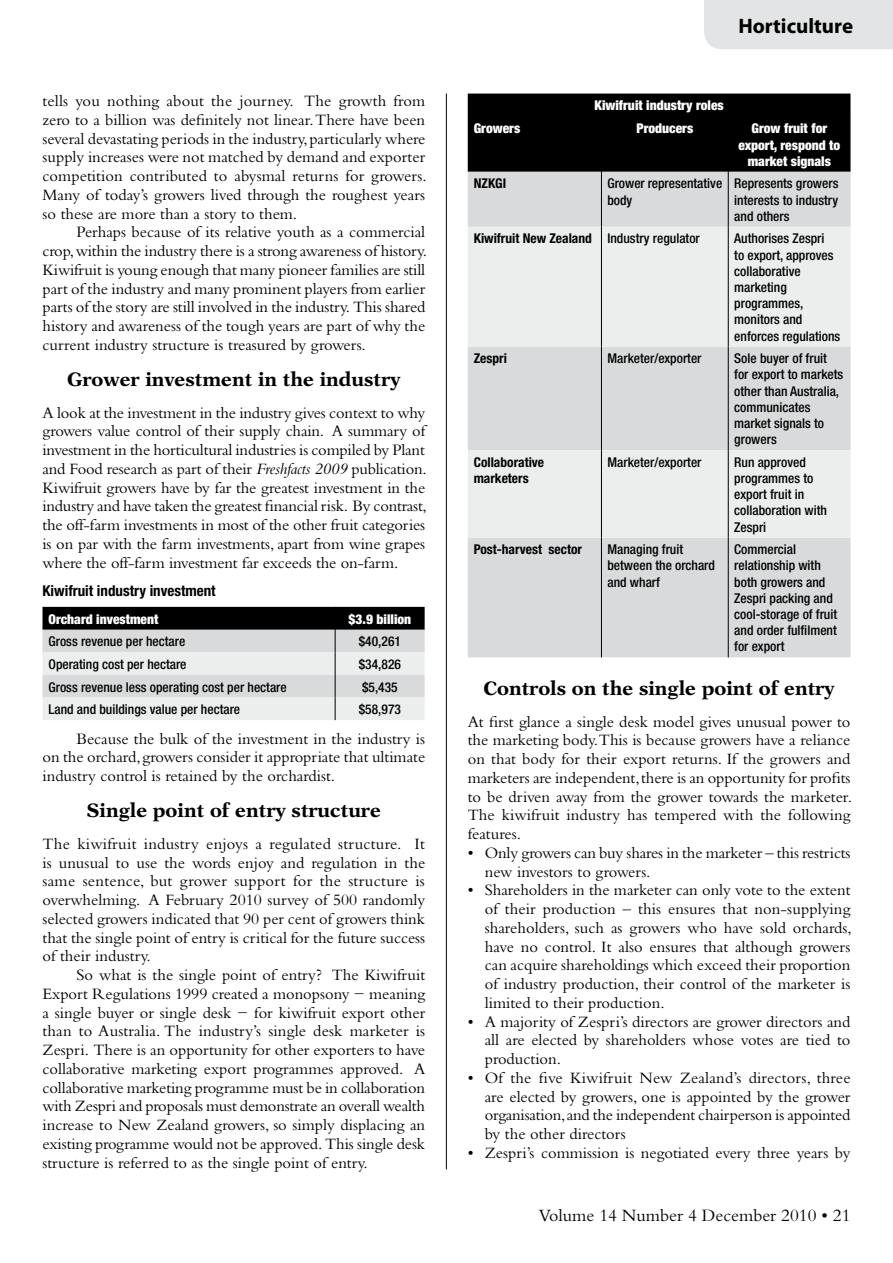
<style>
.page{position:relative;width:893px;height:1263px;background:#fff}
.page>*{position:absolute;margin:0;border:0;box-sizing:border-box;transform-origin:0 0}
.t1{font:700 21px "Myriad Pro";color:#000}
.t2{font:700 19.5px "New Aster";color:#000}
.t3{font:18px "Bembo";color:#000}
.t4{font:16.5px/18.8px "Bembo";letter-spacing:-.01em;color:#000;text-align:justify}
.t5{font:700 condensed 15px "Helvetica Neue";color:#000}
.t6{font:500 condensed 13.5px/16.2px "Helvetica Neue";color:#000}
.t7{font:900 condensed 13.5px/16.2px "Helvetica Neue";color:#fff;text-align:center}
.t8{font:700 condensed 13.5px/16.2px "Helvetica Neue";color:#000}
.s1{font-style:italic}
.s2{font-weight:500}
</style>
<div class="page">
<hr style="left:446px;top:94px;width:1px;height:1075px;background:#000">
<svg style="left:43px;top:607px;width:382px;height:113px;background:#b4b5b5"></svg>
<div style="left:468px;top:94px;width:382px;height:78px;background:#000"></div>
<div style="left:468px;top:172px;width:382px;height:485px;background:#d9dadb"></div>
<svg style="left:468px;top:227px;width:382px;height:311px;background:#e5e6e6"></svg>
<hr style="left:601px;top:116px;width:1px;height:56px;background:#000">
<hr style="left:728px;top:116px;width:1px;height:56px;background:#000">
<hr style="left:601px;top:172px;width:1px;height:55px;background:#000">
<hr style="left:728px;top:172px;width:1px;height:55px;background:#000">
<hr style="left:601px;top:227px;width:1px;height:120px;background:#000">
<hr style="left:728px;top:227px;width:1px;height:120px;background:#000">
<hr style="left:601px;top:347px;width:1px;height:103px;background:#000">
<hr style="left:728px;top:347px;width:1px;height:103px;background:#000">
<hr style="left:601px;top:450px;width:1px;height:88px;background:#000">
<hr style="left:728px;top:450px;width:1px;height:88px;background:#000">
<hr style="left:601px;top:538px;width:1px;height:119px;background:#000">
<hr style="left:728px;top:538px;width:1px;height:119px;background:#000">
<div style="left:704px;top:0;width:189px;height:49px;background:#e3e4e5"></div>
<p class="t4" style="left:43px;top:91px;width:386px">tells you nothing about the journey. The growth from zero to a billion was definitely not linear. There have been several devastating periods in the industry, particularly where supply increases were not matched by demand and exporter competition contributed to abysmal returns for growers.<br>Many of today’s growers lived through the roughest years so these are more than a story to them.</p>
<p class="t4" style="left:43px;top:223px;width:386px;text-indent:34px">Perhaps because of its relative youth as a commercial crop, within the industry there is a strong awareness of history.<br>Kiwifruit is young enough that many pioneer families are still part of the industry and many prominent players from earlier parts of the story are still involved in the industry. This shared history and awareness of the tough years are part of why the current industry structure is treasured by growers.</p>
<p class="t2" style="left:67px;top:368px;width:335px">Grower investment in the industry</p>
<p class="t4" style="left:43px;top:403px;width:386px;text-align:left">A look at the investment in the industry gives context to why growers value control of their supply chain. A summary of investment in the horticultural industries is compiled by Plant and Food research as part of their <span class="s1">Freshfacts 2009</span> publication.<br>Kiwifruit growers have by far the greatest investment in the industry and have taken the greatest financial risk. By contrast, the off-farm investments in most of the other fruit categories is on par with the farm investments, apart from wine grapes where the off-farm investment far exceeds the on-farm.</p>
<p class="t5" style="left:43px;top:581px;width:175px">Kiwifruit industry investment</p>
<p class="t7" style="left:49px;top:611px;width:111px">Orchard investment</p>
<p class="t7" style="left:348px;top:611px;width:64px">$3.9 billion</p>
<p class="t6" style="left:49px;top:633px;width:138px">Gross revenue per hectare</p>
<p class="t6" style="left:359px;top:633px;width:44px">$40,261</p>
<p class="t6" style="left:49px;top:656px;width:140px">Operating cost per hectare</p>
<p class="t6" style="left:359px;top:656px;width:44px">$34,826</p>
<p class="t6" style="left:49px;top:678px;width:240px">Gross revenue less operating cost per hectare</p>
<p class="t6" style="left:362px;top:678px;width:37px">$5,435</p>
<p class="t6" style="left:49px;top:701px;width:193px">Land and buildings value per hectare</p>
<p class="t6" style="left:359px;top:701px;width:44px">$58,973</p>
<p class="t4" style="left:43px;top:729px;width:384px;text-indent:34px">Because the bulk of the investment in the industry is on the orchard, growers consider it appropriate that ultimate industry control is retained by the orchardist.</p>
<p class="t2" style="left:87px;top:799px;width:295px">Single point of entry structure</p>
<p class="t4" style="left:43px;top:834px;width:384px">The kiwifruit industry enjoys a regulated structure. It is unusual to use the words enjoy and regulation in the same sentence, but grower support for the structure is overwhelming. A February 2010 survey of 500 randomly selected growers indicated that 90 per cent of growers think that the single point of entry is critical for the future success of their industry.</p>
<p class="t4" style="left:43px;top:965px;width:384px;text-indent:34px">So what is the single point of entry? The Kiwifruit Export Regulations 1999 created a monopsony − meaning a single buyer or single desk − for kiwifruit export other than to Australia. The industry’s single desk marketer is Zespri. There is an opportunity for other exporters to have collaborative marketing export programmes approved. A collaborative marketing programme must be in collaboration with Zespri and proposals must demonstrate an overall wealth increase to New Zealand growers, so simply displacing an existing programme would not be approved. This single desk structure is referred to as the single point of entry.</p>
<p class="t1" style="left:738px;top:13px;width:116px">Horticulture</p>
<p class="t7" style="left:594px;top:97px;width:131px">Kiwifruit industry roles</p>
<p class="t7" style="left:474px;top:120px;width:48px">Growers</p>
<p class="t7" style="left:636px;top:120px;width:58px">Producers</p>
<p class="t7" style="left:738px;top:120px;width:103px">Grow fruit for export, respond to market signals</p>
<p class="t8" style="left:474px;top:175px;width:34px">NZKGI</p>
<p class="t6" style="left:607px;top:175px;width:116px">Grower representative body</p>
<p class="t6" style="left:734px;top:175px;width:106px;text-align:justify">Represents growers interests to industry and others</p>
<p class="t8" style="left:474px;top:230px;width:228px">Kiwifruit New Zealand <span class="s2">Industry regulator</span></p>
<p class="t6" style="left:734px;top:230px;width:108px">Authorises Zespri<br>to export, approves collaborative marketing programmes, monitors and enforces regulations</p>
<p class="t8" style="left:474px;top:350px;width:35px">Zespri</p>
<p class="t6" style="left:607px;top:350px;width:96px">Marketer/exporter</p>
<p class="t6" style="left:734px;top:350px;width:111px">Sole buyer of fruit for export to markets other than Australia, communicates market signals to growers</p>
<p class="t8" style="left:474px;top:454px;width:72px">Collaborative marketers</p>
<p class="t6" style="left:607px;top:454px;width:96px">Marketer/exporter</p>
<p class="t6" style="left:734px;top:454px;width:94px">Run approved programmes to export fruit in collaboration with<br>Zespri</p>
<p class="t8" style="left:474px;top:541px;width:110px">Post-harvest sector</p>
<p class="t6" style="left:607px;top:541px;width:109px">Managing fruit between the orchard and wharf</p>
<p class="t6" style="left:734px;top:541px;width:104px">Commercial relationship with both growers and<br>Zespri packing and cool-storage of fruit and order fulfilment for export</p>
<p class="t2" style="left:483px;top:677px;width:353px">Controls on the single point of entry</p>
<p class="t4" style="left:468px;top:712px;width:386px">At first glance a single desk model gives unusual power to the marketing body.This is because growers have a reliance on that body for their export returns. If the growers and marketers are independent, there is an opportunity for profits to be driven away from the grower towards the marketer.<br>The kiwifruit industry has tempered with the following features.</p>
<p class="t4" style="left:485px;top:843px;width:367px;text-indent:-17px">• Only growers can buy shares in the marketer – this restricts new investors to growers.</p>
<p class="t4" style="left:485px;top:880px;width:369px;text-indent:-17px">• Shareholders in the marketer can only vote to the extent of their production – this ensures that non-supplying shareholders, such as growers who have sold orchards, have no control. It also ensures that although growers can acquire shareholdings which exceed their proportion of industry production, their control of the marketer is limited to their production.</p>
<p class="t4" style="left:485px;top:1012px;width:367px;text-indent:-17px">• A majority of Zespri’s directors are grower directors and all are elected by shareholders whose votes are tied to production.</p>
<p class="t4" style="left:485px;top:1068px;width:367px;text-indent:-17px">• Of the five Kiwifruit New Zealand’s directors, three are elected by growers, one is appointed by the grower organisation, and the independent chairperson is appointed by the other directors</p>
<p class="t4" style="left:468px;top:1143px;width:384px">• Zespri’s commission is negotiated every three years by</p>
<p class="t3" style="left:539px;top:1205px;width:313px">Volume 14 Number 4 December 2010 • 21</p>
</div>
